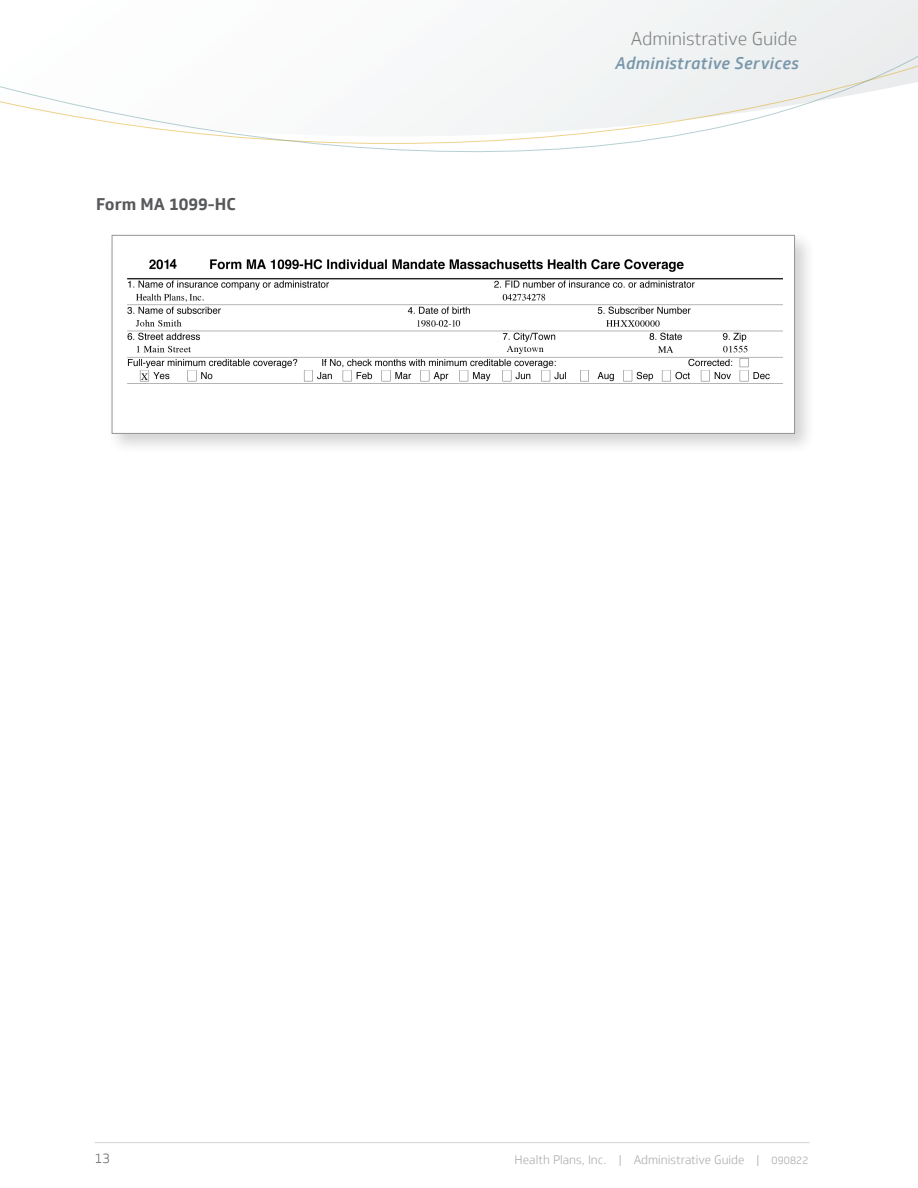
<style>
.page{position:relative;width:918px;height:1188px;background:#fff}
.page>*{position:absolute;margin:0;border:0;box-sizing:border-box;transform-origin:0 0}
.t1{font:300 18px "Soleto";color:#808285}
.HeaderSectionLabel{font:italic 500 16.5px "Soleto";letter-spacing:.02em;color:#7997ab}
.Doc_Sample_Labels{font:700 16.5px "Soleto";color:#57585a}
.t2{font:300 13.5px "Soleto";color:#6c6d70}
.t3{font:300 12px "Soleto";color:#a8a9ad}
.s1{font-size:10.5px}
</style>
<div class="page">
<svg style="left:0;top:0;width:918px;height:153px"></svg>
<hr style="left:95px;top:1142px;width:715px;height:1px;background:#a0a8ae">
<div style="left:107px;top:230px;width:709px;height:225px;background:#231f20;opacity:.2"></div>
<div style="left:112px;top:235px;width:683px;height:199px;background:#fff;border:1px solid #939598"></div>
<img style="left:127px;top:259px;width:656px;height:125px">
<p class="Doc_Sample_Labels" style="left:96px;top:194px;width:141px">Form MA 1099-HC</p>
<h1 class="t1" style="left:631px;top:28px;width:168px">Administrative Guide</h1>
<p class="HeaderSectionLabel" style="left:615px;top:53px;width:185px">Administrative Services</p>
<p class="t2" style="left:94px;top:1151px;width:17px">13</p>
<p class="t3" style="left:515px;top:1153px;width:295px">Health Plans, Inc. | Administrative Guide | <span class="s1">090822</span></p>
</div>
